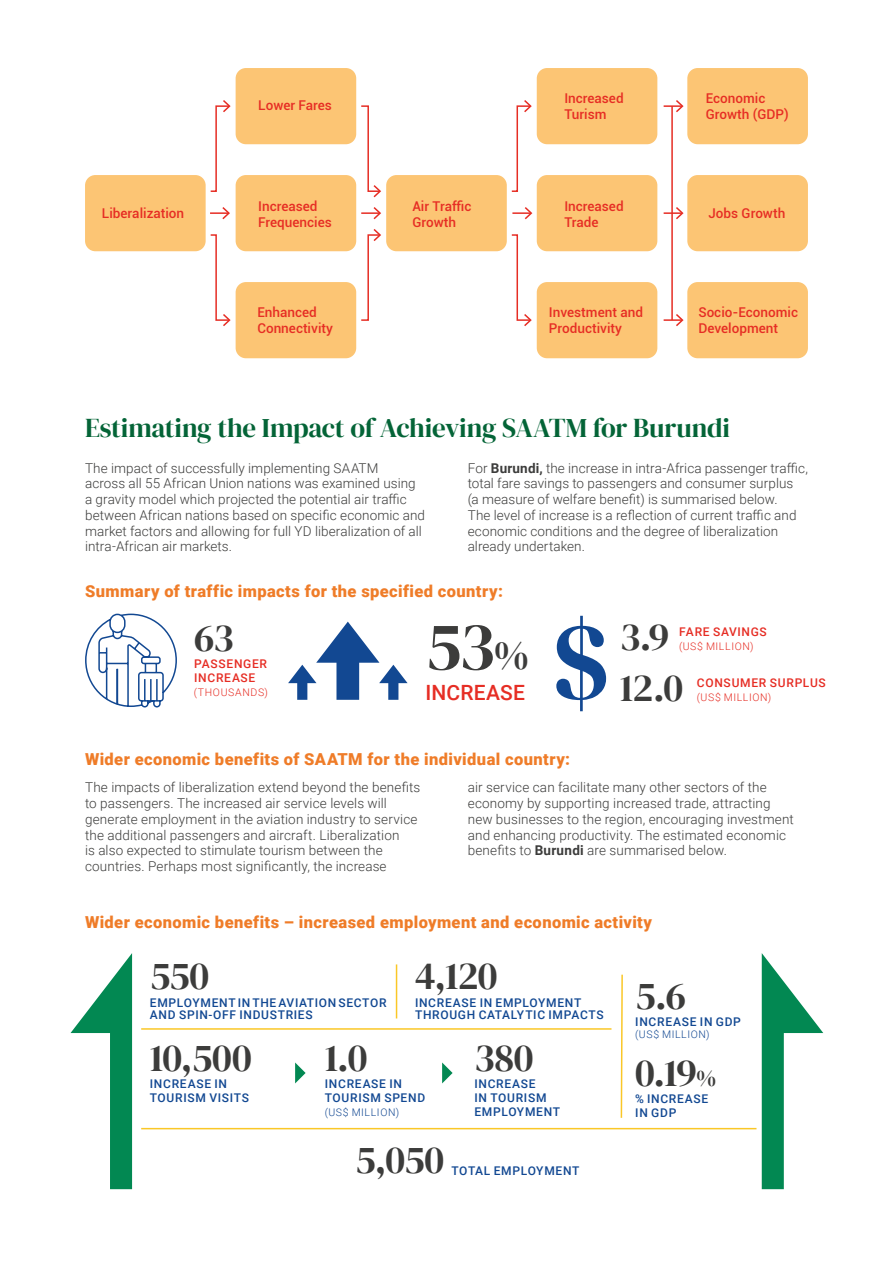
<style>
.page{position:relative;width:893px;height:1263px;background:#fff}
.page>*{position:absolute;margin:0;border:0;box-sizing:border-box;transform-origin:0 0}
.t1{font:68.25px "DM Serif Display";color:#3c3c3b}
.t2{font:39px "DM Serif Display";letter-spacing:-.02em;color:#3c3c3b}
.t3{font:27px "DM Serif Display";letter-spacing:-.015em;color:#046437}
.t4{font:500 21px "Roboto";letter-spacing:.005em;color:#e62d24}
.t5{font:900 16.5px "Roboto";letter-spacing:.025em;color:#ef7c28}
.t6{font:300 13.5px/15.8px "Roboto";letter-spacing:.01em;color:#3c3c3b}
.t7{font:500 13.5px/16.2px "Roboto";color:#e62d24}
.t8{font:500 12px/14.1px "Roboto";letter-spacing:.055em;color:#124892}
.t9{font:500 12px/14.1px "Roboto";letter-spacing:.06em;color:#e62d24}
.t10{font:300 10.5px "Roboto";letter-spacing:.06em;color:#e62d24}
.t11{font:300 10.5px "Roboto";letter-spacing:.06em;color:#124892}
.s1{font-weight:700}
.s2{font-size:42px}
.s3{font-size:24px}
</style>
<div class="page">
<div style="left:236px;top:68px;width:120px;height:76px;background:#fcc574;border-radius:10px"></div>
<div style="left:537px;top:68px;width:120px;height:76px;background:#fcc574;border-radius:10px"></div>
<div style="left:687px;top:68px;width:121px;height:76px;background:#fcc574;border-radius:10px"></div>
<div style="left:85px;top:175px;width:121px;height:76px;background:#fcc574;border-radius:10px"></div>
<div style="left:236px;top:175px;width:120px;height:76px;background:#fcc574;border-radius:10px"></div>
<div style="left:386px;top:175px;width:121px;height:76px;background:#fcc574;border-radius:10px"></div>
<div style="left:537px;top:175px;width:120px;height:76px;background:#fcc574;border-radius:10px"></div>
<div style="left:687px;top:175px;width:121px;height:76px;background:#fcc574;border-radius:10px"></div>
<div style="left:236px;top:282px;width:120px;height:76px;background:#fcc574;border-radius:10px"></div>
<div style="left:537px;top:282px;width:120px;height:76px;background:#fcc574;border-radius:10px"></div>
<div style="left:687px;top:282px;width:121px;height:76px;background:#fcc574;border-radius:10px"></div>
<svg style="left:210px;top:207px;width:20px;height:12px"></svg>
<svg style="left:361px;top:207px;width:20px;height:12px"></svg>
<svg style="left:512px;top:207px;width:20px;height:12px"></svg>
<svg style="left:664px;top:207px;width:19px;height:12px"></svg>
<svg style="left:664px;top:314px;width:19px;height:12px"></svg>
<svg style="left:664px;top:100px;width:19px;height:12px"></svg>
<svg style="left:361px;top:105px;width:20px;height:92px"></svg>
<svg style="left:361px;top:229px;width:20px;height:92px"></svg>
<svg style="left:210px;top:234px;width:21px;height:92px"></svg>
<svg style="left:210px;top:100px;width:21px;height:92px"></svg>
<svg style="left:511px;top:234px;width:21px;height:92px"></svg>
<svg style="left:511px;top:100px;width:21px;height:92px"></svg>
<hr style="left:671px;top:106px;width:2px;height:214px;background:#e62d24">
<svg style="left:71px;top:953px;width:61px;height:236px"></svg>
<svg style="left:762px;top:953px;width:61px;height:236px"></svg>
<svg style="left:288px;top:622px;width:120px;height:78px"></svg>
<svg style="left:85px;top:613px;width:92px;height:95px"></svg>
<svg style="left:556px;top:616px;width:50px;height:95px"></svg>
<hr style="left:141px;top:1028px;width:470px;height:2px;background:#fac727">
<hr style="left:141px;top:1128px;width:615px;height:1px;background:#fac727">
<svg style="left:620px;top:974px;width:3px;height:144px"></svg>
<svg style="left:295px;top:1062px;width:11px;height:21px"></svg>
<svg style="left:442px;top:1062px;width:11px;height:21px"></svg>
<hr style="left:396px;top:964px;width:1px;height:54px;background:#fac727">
<p class="t7" style="left:258px;top:97px;width:75px">Lower Fares</p>
<p class="t7" style="left:564px;top:89px;width:61px">Increased<br>Turism</p>
<p class="t7" style="left:706px;top:89px;width:84px">Economic<br>Growth (GDP)</p>
<p class="t7" style="left:102px;top:205px;width:84px">Liberalization</p>
<p class="t7" style="left:412px;top:198px;width:61px">Air Traffic<br>Growth</p>
<p class="t7" style="left:258px;top:198px;width:75px">Increased<br>Frequencies</p>
<p class="t7" style="left:564px;top:198px;width:61px">Increased<br>Trade</p>
<p class="t7" style="left:708px;top:204px;width:78px">Jobs Growth</p>
<p class="t7" style="left:257px;top:303px;width:77px">Enhanced<br>Connectivity</p>
<p class="t7" style="left:549px;top:303px;width:96px">Investment and<br>Productivity</p>
<p class="t7" style="left:698px;top:303px;width:101px">Socio-Economic<br>Development</p>
<h3 class="t3" style="left:85px;top:412px;width:647px">Estimating the Impact of Achieving SAATM for Burundi</h3>
<p class="t6" style="left:85px;top:459px;width:342px">The impact of successfully implementing SAATM<br>across all 55 African Union nations was examined using a gravity model which projected the potential air traffic between African nations based on specific economic and market factors and allowing for full YD liberalization of all intra-African air markets.</p>
<p class="t6" style="left:468px;top:459px;width:342px">For <span class="s1">Burundi,</span> the increase in intra-Africa passenger traffic, total fare savings to passengers and consumer surplus<br>(a measure of welfare benefit) is summarised below.<br>The level of increase is a reflection of current traffic and economic conditions and the degree of liberalization already undertaken.</p>
<p class="t5" style="left:85px;top:580px;width:419px">Summary of traffic impacts for the specified country:</p>
<h2 class="t2" style="left:194px;top:615px;width:42px">63</h2>
<p class="t9" style="left:194px;top:656px;width:74px">PASSENGER<br>INCREASE</p>
<p class="t10" style="left:194px;top:685px;width:75px">(THOUSANDS)</p>
<h1 class="t1" style="left:425px;top:607px;width:106px">53<span class="s2">%</span></h1>
<h3 class="t4" style="left:426px;top:678px;width:101px">INCREASE</h3>
<h2 class="t2" style="left:620px;top:614px;width:51px">3.9</h2>
<p class="t9" style="left:679px;top:624px;width:89px">FARE SAVINGS</p>
<p class="t10" style="left:679px;top:638px;width:76px">(US$ MILLION)</p>
<h2 class="t2" style="left:620px;top:665px;width:65px">12.0</h2>
<p class="t9" style="left:697px;top:675px;width:130px">CONSUMER SURPLUS</p>
<p class="t10" style="left:697px;top:689px;width:76px">(US$ MILLION)</p>
<p class="t5" style="left:85px;top:747px;width:487px">Wider economic benefits of SAATM for the individual country:</p>
<p class="t6" style="left:85px;top:779px;width:337px">The impacts of liberalization extend beyond the benefits to passengers. The increased air service levels will generate employment in the aviation industry to service the additional passengers and aircraft. Liberalization<br>is also expected to stimulate tourism between the countries. Perhaps most significantly, the increase</p>
<p class="t6" style="left:468px;top:779px;width:328px">air service can facilitate many other sectors of the economy by supporting increased trade, attracting new businesses to the region, encouraging investment and enhancing productivity. The estimated economic benefits to <span class="s1">Burundi</span> are summarised below.</p>
<p class="t5" style="left:85px;top:910px;width:569px">Wider economic benefits – increased employment and economic activity</p>
<h2 class="t2" style="left:150px;top:954px;width:61px">550</h2>
<p class="t8" style="left:150px;top:996px;width:238px;line-height:12px">EMPLOYMENT IN THE AVIATION SECTOR<br>AND SPIN-OFF INDUSTRIES</p>
<h2 class="t2" style="left:415px;top:954px;width:84px">4,120</h2>
<p class="t8" style="left:415px;top:996px;width:190px;line-height:12px">INCREASE IN EMPLOYMENT<br>THROUGH CATALYTIC IMPACTS</p>
<h2 class="t2" style="left:150px;top:1036px;width:103px">10,500</h2>
<p class="t8" style="left:150px;top:1076px;width:101px">INCREASE IN<br>TOURISM VISITS</p>
<h2 class="t2" style="left:325px;top:1036px;width:44px">1.0</h2>
<p class="t8" style="left:325px;top:1076px;width:102px">INCREASE IN<br>TOURISM SPEND</p>
<p class="t11" style="left:325px;top:1105px;width:76px">(US$ MILLION)</p>
<h2 class="t2" style="left:474px;top:1036px;width:61px">380</h2>
<p class="t8" style="left:474px;top:1076px;width:87px">INCREASE<br>IN TOURISM<br>EMPLOYMENT</p>
<h2 class="t2" style="left:355px;top:1138px;width:91px">5,050</h2>
<p class="t8" style="left:452px;top:1163px;width:129px">TOTAL EMPLOYMENT</p>
<h2 class="t2" style="left:635px;top:974px;width:53px">5.6</h2>
<p class="t8" style="left:635px;top:1015px;width:107px">INCREASE IN GDP</p>
<p class="t11" style="left:635px;top:1027px;width:76px">(US$ MILLION)</p>
<h2 class="t2" style="left:635px;top:1050px;width:83px">0.19<span class="s3">%</span></h2>
<p class="t8" style="left:635px;top:1091px;width:75px">% INCREASE<br>IN GDP</p>
</div>
